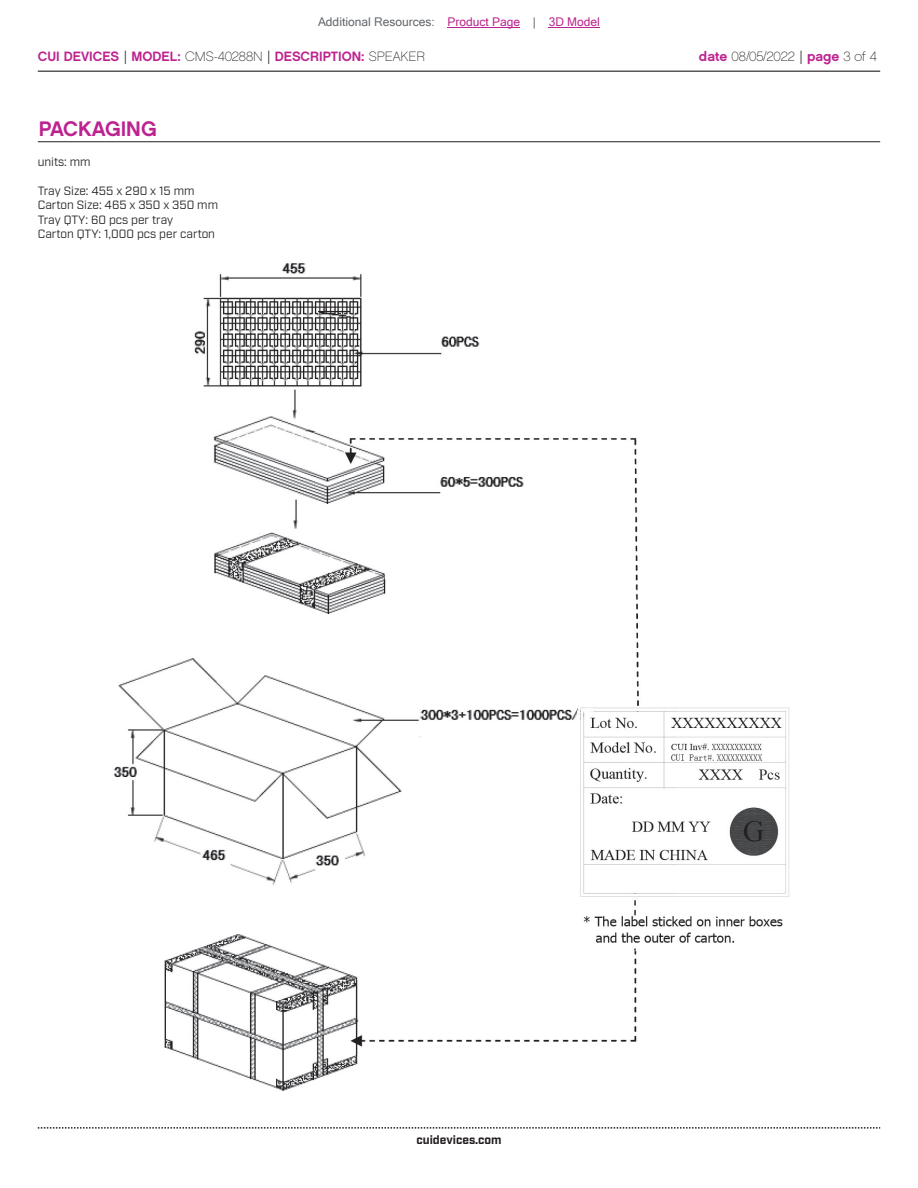
<style>
.page{position:relative;width:918px;height:1188px;background:#fff}
.page>*{position:absolute;margin:0;border:0;box-sizing:border-box;transform-origin:0 0}
.t1{font:21px "Chalet New York Nineteen Sixty";color:#bd238f}
.t2{font:13.5px "Chalet New York Nineteen Sixty";color:#bd238f}
.t3{font:13.5px "Chalet Paris Nineteen Sixty";letter-spacing:-.005em;color:#231f20}
.t4{font:12px/14.4px "Industry";color:#231f20}
.t5{font:12px "Microsoft Sans Serif";color:#63676b}
.t6{font:700 12px "Industry";color:#231f20}
.s1{color:#bd238f}
.s2{font-family:"Industry";color:#231f20}
.s3{font-family:"Chalet Paris Nineteen Sixty";color:#231f20}
.s4{font-family:"Chalet New York Nineteen Sixty";color:#bd238f}
.s5{font-family:"Industry"}
</style>
<div class="page">
<hr style="left:38px;top:71px;width:842px;height:1px;background:#231f20">
<svg style="left:38px;top:1127px;width:842px;height:2px"></svg>
<hr style="left:38px;top:141px;width:842px;height:1px;background:#231f20">
<img style="left:113px;top:263px;width:677px;height:828px">
<div style="left:652px;top:870px;width:58px;height:16px;background:#fff"></div>
<hr style="left:448px;top:27px;width:72px;height:1px;background:#bd238f">
<hr style="left:549px;top:27px;width:51px;height:1px;background:#bd238f">
<p class="t5" style="left:318px;top:15px;width:283px">Additional Resources: <span class="s1">Product Page</span> | <span class="s1">3D Model</span></p>
<p class="t2" style="left:38px;top:47px;width:389px">CUI DEVICES <span class="s2">|</span> MODEL: <span class="s3">CMS-40288N</span> <span class="s2">|</span> DESCRIPTION: <span class="s3">SPEAKER</span></p>
<p class="t3" style="left:699px;top:48px;width:180px"><span class="s4">date</span> 08/05/2022 <span class="s5">|</span> <span class="s4">page</span> 3 of 4</p>
<h1 class="t1" style="left:39px;top:115px;width:119px">PACKAGING</h1>
<p class="t4" style="left:38px;top:155px;width:54px">units: mm</p>
<p class="t4" style="left:38px;top:184px;width:182px">Tray Size: 455 x 290 x 15 mm<br>Carton Size: 465 x 350 x 350 mm<br>Tray QTY: 60 pcs per tray<br>Carton QTY: 1,000 pcs per carton</p>
<p class="t6" style="left:416px;top:1132px;width:87px">cuidevices.com</p>
</div>
